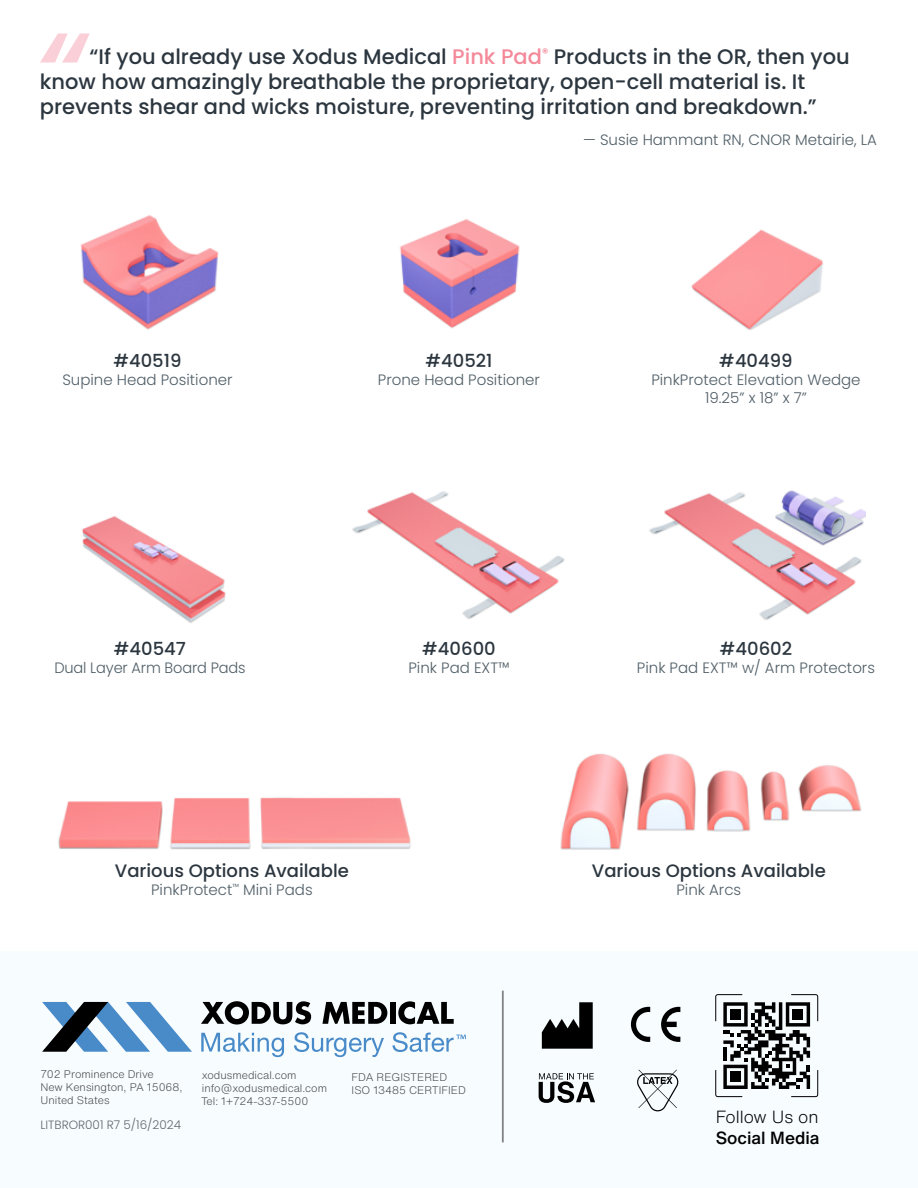
<style>
.page{position:relative;width:918px;height:1188px;background:#fff}
.page>*{position:absolute;margin:0;border:0;box-sizing:border-box;transform-origin:0 0}
.t1{font:500 21px/25.2px "Poppins";color:#2c363f}
.t2{font:500 18px "Poppins";color:#2c363f}
.t3{font:500 17.25px "Helvetica Now Text";color:#000}
.t4{font:300 17.25px "Helvetica Now Text";color:#000}
.t5{font:300 15px/18px "Poppins";color:#505e67;text-align:center}
.t6{font:300 12px "Poppins";color:#5f686e}
.t7{font:300 10.95px/13px "Helvetica Now Text";color:#444545}
.s1{color:#f4899a}
</style>
<div class="page">
<div style="left:0;top:951px;width:918px;height:237px;background:#f7fcff"></div>
<hr style="left:502px;top:991px;width:2px;height:151px;background:#808285">
<svg style="left:201px;top:1033px;width:83px;height:24px"></svg>
<svg style="left:294px;top:1032px;width:90px;height:25px"></svg>
<svg style="left:393px;top:1032px;width:73px;height:20px"></svg>
<svg style="left:201px;top:1001px;width:110px;height:24px"></svg>
<svg style="left:322px;top:1002px;width:65px;height:22px"></svg>
<div style="left:390px;top:1002px;width:6px;height:22px;background:#000"></div>
<svg style="left:398px;top:1001px;width:56px;height:23px"></svg>
<svg style="left:42px;top:1002px;width:150px;height:50px"></svg>
<svg style="left:631px;top:1007px;width:19px;height:35px"></svg>
<svg style="left:661px;top:1007px;width:19px;height:35px"></svg>
<svg style="left:637px;top:1070px;width:42px;height:41px"></svg>
<svg style="left:539px;top:1073px;width:56px;height:30px"></svg>
<svg style="left:542px;top:1002px;width:51px;height:47px"></svg>
<svg style="left:715px;top:994px;width:104px;height:104px"></svg>
<div style="left:793px;top:1009px;width:10px;height:11px;background:#010101"></div>
<svg style="left:40px;top:33px;width:50px;height:30px"></svg>
<img style="left:399px;top:219px;width:121px;height:110px">
<img style="left:691px;top:229px;width:133px;height:101px">
<img style="left:560px;top:753px;width:302px;height:97px">
<img style="left:58px;top:797px;width:353px;height:53px">
<img style="left:80px;top:215px;width:139px;height:115px">
<img style="left:82px;top:516px;width:144px;height:107px">
<img style="left:352px;top:491px;width:213px;height:128px">
<img style="left:649px;top:490px;width:217px;height:130px">
<h1 class="t1" style="left:40px;top:44px;width:811px;text-indent:50px">“If you already use Xodus Medical <span class="s1">Pink Pad</span><sup>®</sup> Products in the OR, then you know how amazingly breathable the proprietary, open-cell material is. It prevents shear and wicks moisture, preventing irritation and breakdown.”</h1>
<p class="t5" style="left:583px;top:131px;width:295px">— Susie Hammant RN, CNOR Metairie, LA</p>
<p class="t2" style="left:113px;top:350px;width:70px">#40519</p>
<p class="t5" style="left:62px;top:371px;width:172px">Supine Head Positioner</p>
<p class="t2" style="left:425px;top:350px;width:69px">#40521</p>
<p class="t5" style="left:378px;top:371px;width:164px">Prone Head Positioner</p>
<p class="t2" style="left:719px;top:350px;width:75px">#40499</p>
<p class="t5" style="left:651px;top:371px;width:211px">PinkProtect Elevation Wedge<br>19.25” x 18” x 7”</p>
<p class="t2" style="left:114px;top:638px;width:74px">#40547</p>
<p class="t5" style="left:54px;top:658px;width:193px">Dual Layer Arm Board Pads</p>
<p class="t2" style="left:422px;top:638px;width:75px">#40600</p>
<p class="t5" style="left:409px;top:658px;width:102px">Pink Pad EXT™</p>
<p class="t2" style="left:115px;top:860px;width:235px">Various Options Available</p>
<p class="t5" style="left:151px;top:881px;width:163px">PinkProtect<sup>™</sup> Mini Pads</p>
<p class="t7" style="left:40px;top:1067px;width:144px">702 Prominence Drive<br>New Kensington, PA 15068,<br>United States</p>
<p class="t7" style="left:352px;top:1070px;width:116px">FDA REGISTERED<br>ISO 13485 CERTIFIED</p>
<p class="t7" style="left:202px;top:1068px;width:127px">xodusmedical.com info@xodusmedical.com</p>
<p class="t7" style="left:201px;top:1094px;width:109px">Tel: 1+724-337-5500</p>
<p class="t6" style="left:40px;top:1118px;width:142px">LITBROR001 R7 5/16/2024</p>
<p class="t2" style="left:720px;top:638px;width:74px">#40602</p>
<p class="t5" style="left:637px;top:658px;width:240px">Pink Pad EXT™ w/ Arm Protectors</p>
<p class="t2" style="left:592px;top:861px;width:235px">Various Options Available</p>
<p class="t5" style="left:677px;top:881px;width:66px">Pink Arcs</p>
<p class="t4" style="left:716px;top:1104px;width:104px">Follow Us on</p>
<p class="t3" style="left:716px;top:1125px;width:105px">Social Media</p>
</div>
